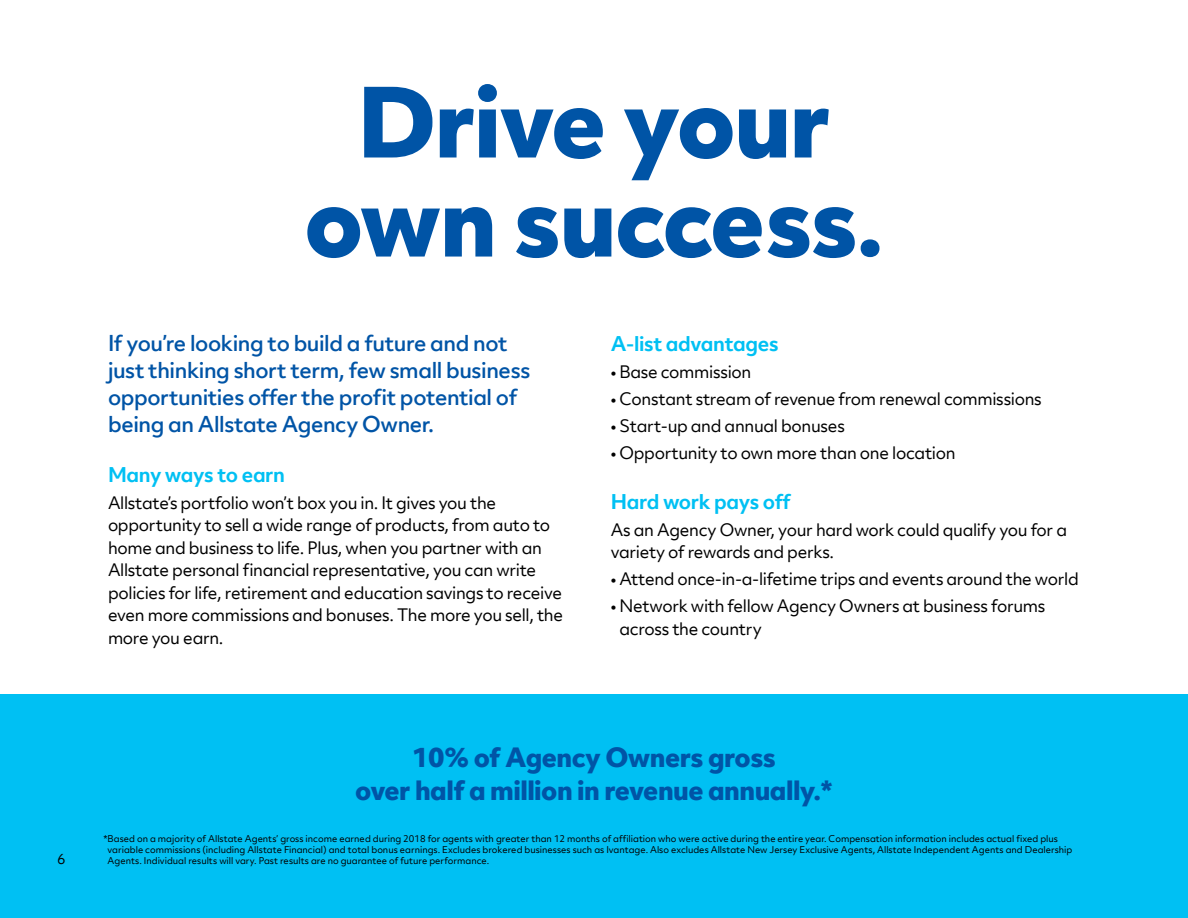
<style>
.page{position:relative;width:1188px;height:918px;background:#fff}
.page>*{position:absolute;margin:0;border:0;box-sizing:border-box;transform-origin:0 0}
.t1{font:800 93px/99px "Allstate Objektiv";letter-spacing:-.02em;color:#0054a6;text-align:center}
.t2{font:800 25.5px/33px "Allstate Objektiv";letter-spacing:-.02em;color:#0054a6;text-align:center}
.t3{font:500 21px/27px "Allstate Objektiv";letter-spacing:-.02em;color:#0054a6}
.t4{font:700 19.5px "Allstate Objektiv";letter-spacing:-.02em;color:#00c0f3}
.t5{font:16.5px/22.5px "Allstate Objektiv";letter-spacing:-.02em;color:#000}
.t6{font:13.5px "Allstate Objektiv";color:#000}
.t7{font:9px/11.2px "Allstate Objektiv";color:#000}
</style>
<div class="page">
<div style="left:0;top:694px;width:1188px;height:224px;background:#00c0f3"></div>
<h1 class="t1" style="left:304px;top:70px;width:581px">Drive your own success.</h1>
<p class="t3" style="left:108px;top:329px;width:424px">If you’re looking to build a future and not just thinking short term, few small business opportunities offer the profit potential of being an Allstate Agency Owner.</p>
<p class="t4" style="left:108px;top:460px;width:179px">Many ways to earn</p>
<p class="t5" style="left:108px;top:491px;width:457px">Allstate’s portfolio won’t box you in. It gives you the opportunity to sell a wide range of products, from auto to home and business to life. Plus, when you partner with an Allstate personal financial representative, you can write policies for life, retirement and education savings to receive even more commissions and bonuses. The more you sell, the more you earn.</p>
<p class="t4" style="left:611px;top:330px;width:169px">A-list advantages</p>
<p class="t5" style="left:611px;top:360px;width:142px">• Base commission</p>
<p class="t5" style="left:611px;top:387px;width:432px">• Constant stream of revenue from renewal commissions</p>
<p class="t5" style="left:611px;top:414px;width:236px">• Start-up and annual bonuses</p>
<p class="t5" style="left:611px;top:441px;width:346px">• Opportunity to own more than one location</p>
<p class="t4" style="left:611px;top:487px;width:181px">Hard work pays off</p>
<p class="t5" style="left:611px;top:518px;width:458px">As an Agency Owner, your hard work could qualify you for a variety of rewards and perks.</p>
<p class="t5" style="left:611px;top:567px;width:469px">• Attend once-in-a-lifetime trips and events around the world</p>
<p class="t5" style="left:620px;top:594px;width:427px;text-indent:-9px">• Network with fellow Agency Owners at business forums across the country</p>
<h2 class="t2" style="left:355px;top:740px;width:479px">10% of Agency Owners gross<br>over half a million in revenue annually.*</h2>
<p class="t7" style="left:108px;top:832px;width:966px;text-indent:-4px">*Based on a majority of Allstate Agents’ gross income earned during 2018 for agents with greater than 12 months of affiliation who were active during the entire year. Compensation information includes actual fixed plus variable commissions (including Allstate Financial) and total bonus earnings. Excludes brokered businesses such as Ivantage. Also excludes Allstate New Jersey Exclusive Agents, Allstate Independent Agents and Dealership</p>
<p class="t6" style="left:57px;top:850px;width:10px">6</p>
<p class="t7" style="left:108px;top:855px;width:383px">Agents. Individual results will vary. Past results are no guarantee of future performance.</p>
</div>
